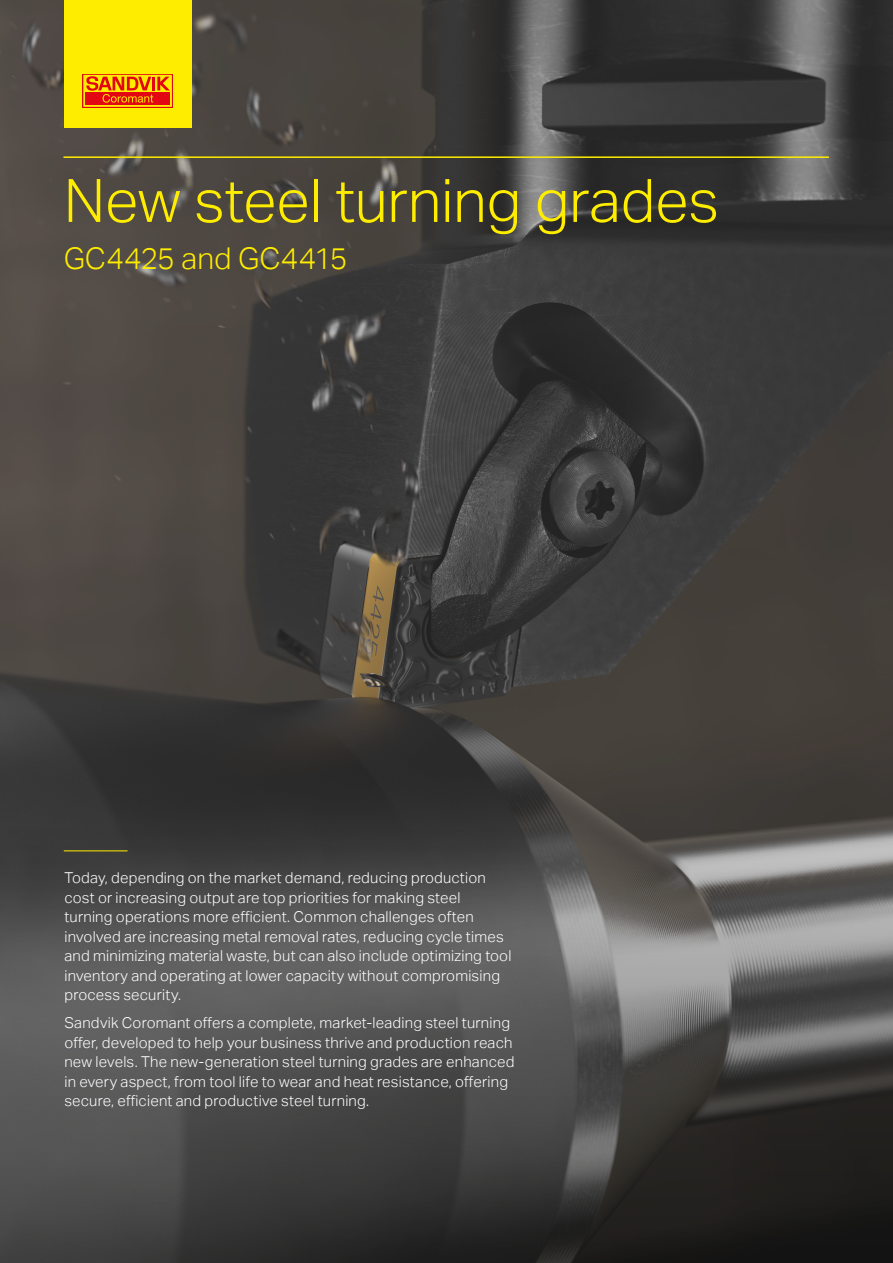
<style>
.page{position:relative;width:893px;height:1263px;background:#fff}
.page>*{position:absolute;margin:0;border:0;box-sizing:border-box;transform-origin:0 0}
.t1{font:300 60px "Aktiv Grotesk";letter-spacing:-.005em;color:#ffed00}
.t2{font:300 30px "Aktiv Grotesk";color:#ffed00}
.t3{font:300 15px/19.5px "Aktiv Grotesk";letter-spacing:.015em;color:#fff}
</style>
<div class="page">
<img style="left:0;top:0;width:893px;height:829px">
<svg style="left:0;top:829px;width:893px;height:434px;background:#4e4d4c"></svg>
<hr style="left:63px;top:156px;width:766px;height:2px;background:#ffed00">
<div style="left:64px;top:0;width:127px;height:128px;background:#ffed00"></div>
<svg style="left:83px;top:74px;width:90px;height:34px"></svg>
<div style="left:83px;top:75px;width:89px;height:32px;background:#ffed00"></div>
<div style="left:85px;top:92px;width:85px;height:13px;background:#e30613"></div>
<svg style="left:86px;top:76px;width:84px;height:27px"></svg>
<hr style="left:64px;top:850px;width:64px;height:1px;background:#ffed00">
<h1 class="t1" style="left:64px;top:166px;width:657px">New steel turning grades</h1>
<h2 class="t2" style="left:64px;top:241px;width:285px">GC4425 and GC4415</h2>
<p class="t3" style="left:64px;top:868px;width:449px">Today, depending on the market demand, reducing production cost or increasing output are top priorities for making steel turning operations more efficient. Common challenges often involved are increasing metal removal rates, reducing cycle times and minimizing material waste, but can also include optimizing tool inventory and operating at lower capacity without compromising process security.</p>
<p class="t3" style="left:64px;top:1013px;width:452px">Sandvik Coromant offers a complete, market-leading steel turning offer, developed to help your business thrive and production reach new levels. The new-generation steel turning grades are enhanced in every aspect, from tool life to wear and heat resistance, offering secure, efficient and productive steel turning.</p>
</div>
